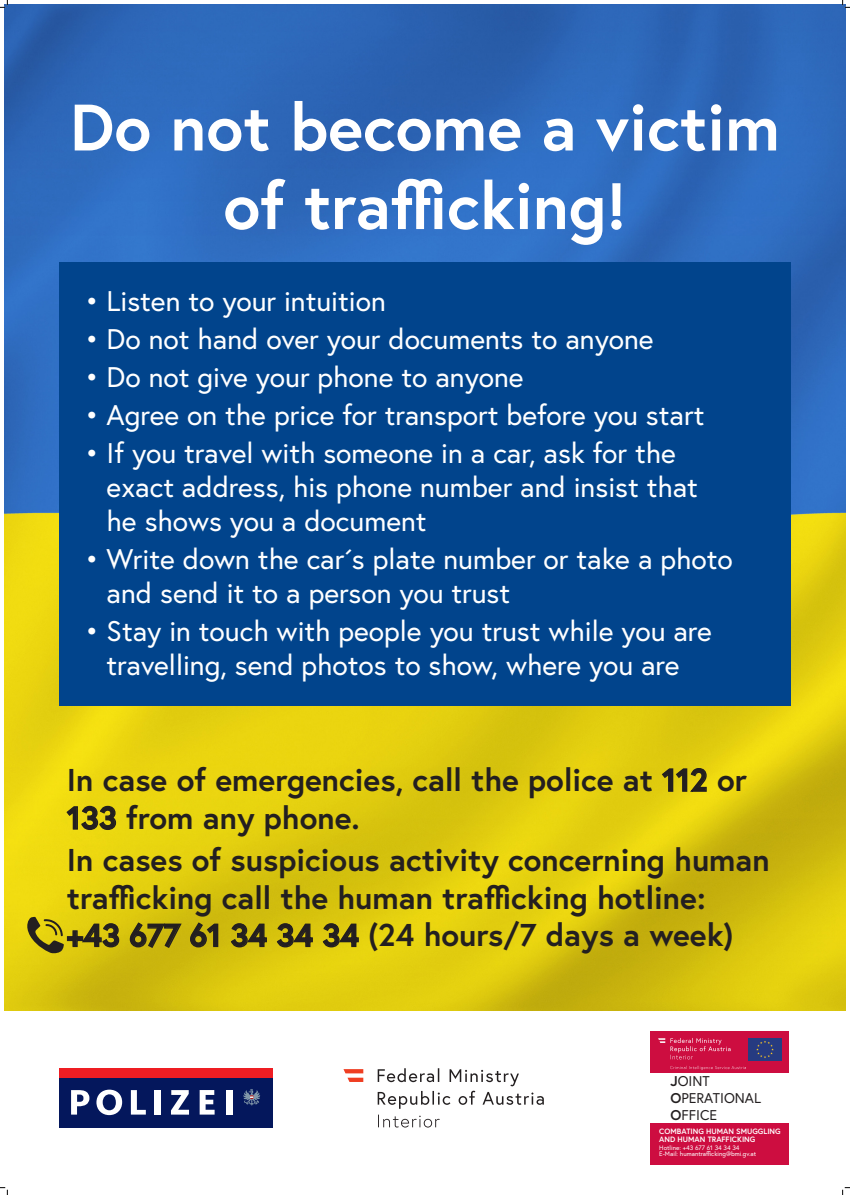
<style>
.page{position:relative;width:850px;height:1195px;background:#fff}
.page>*{position:absolute;margin:0;border:0;box-sizing:border-box;transform-origin:0 0}
.t1{font:700 65.45px/78.5px "Europa Austria";color:#fff;text-align:center}
.t2{font:700 31.5px/37.8px "Europa Austria";color:#231f20}
.t3{font:28.35px/34px "Europa Austria";color:#fff}
.t4{font:14.14px/16.9px "Europa Austria";color:#231f20}
.t5{font:700 7.7px/7.7px "Europa Austria";color:#fff}
.t6{font:6.41px/6.4px "Europa Austria";color:#fff}
.s1{font-weight:700}
</style>
<div class="page">
<img style="left:4px;top:4px;width:841px;height:1006px">
<svg style="left:378px;top:1114px;width:61px;height:13px"></svg>
<svg style="left:377px;top:1068px;width:166px;height:40px"></svg>
<svg style="left:343px;top:1069px;width:20px;height:12px"></svg>
<div style="left:650px;top:1122px;width:138px;height:42px;background:#cd0d40"></div>
<div style="left:650px;top:1030px;width:138px;height:42px;background:#cd0d40"></div>
<img style="left:748px;top:1038px;width:33px;height:21px">
<svg style="left:670px;top:1065px;width:75px;height:5px"></svg>
<svg style="left:658px;top:1038px;width:72px;height:21px"></svg>
<div style="left:59px;top:1077px;width:213px;height:50px;background:#04175c"></div>
<div style="left:59px;top:1068px;width:213px;height:9px;background:#ee1d23"></div>
<svg style="left:71px;top:1090px;width:18px;height:24px"></svg>
<svg style="left:96px;top:1089px;width:26px;height:26px"></svg>
<svg style="left:131px;top:1090px;width:15px;height:24px"></svg>
<div style="left:154px;top:1089px;width:6px;height:25px;background:#fff"></div>
<svg style="left:171px;top:1090px;width:18px;height:24px"></svg>
<svg style="left:199px;top:1090px;width:15px;height:24px"></svg>
<div style="left:226px;top:1089px;width:6px;height:25px;background:#fff"></div>
<svg style="left:243px;top:1089px;width:17px;height:16px"></svg>
<div style="left:59px;top:262px;width:731px;height:444px;background:#01448c"></div>
<svg style="left:24px;top:916px;width:40px;height:37px"></svg>
<svg style="left:0;top:0;width:8px;height:8px"></svg>
<svg style="left:0;top:1187px;width:8px;height:7px"></svg>
<svg style="left:842px;top:0;width:7px;height:8px"></svg>
<svg style="left:842px;top:1187px;width:7px;height:7px"></svg>
<h1 class="t1" style="left:70px;top:86px;width:711px">Do not become a victim of trafficking!</h1>
<p class="t3" style="left:85px;top:283px;width:302px">• Listen to your intuition</p>
<p class="t3" style="left:85px;top:321px;width:570px">• Do not hand over your documents to anyone</p>
<p class="t3" style="left:85px;top:359px;width:440px">• Do not give your phone to anyone</p>
<p class="t3" style="left:85px;top:397px;width:620px">• Agree on the price for transport before you start</p>
<p class="t3" style="left:107px;top:435px;width:592px;text-indent:-22px">• If you travel with someone in a car, ask for the exact address, his phone number and insist that he shows you a document</p>
<p class="t3" style="left:107px;top:541px;width:627px;text-indent:-22px">• Write down the car´s plate number or take a photo and send it to a person you trust</p>
<p class="t3" style="left:85px;top:613px;width:628px;text-align:center">• Stay in touch with people you trust while you are travelling, send photos to show, where you are</p>
<p class="t2" style="left:67px;top:760px;width:681px">In case of emergencies, call the police at 112 or<br>133 from any phone.</p>
<p class="t2" style="left:67px;top:839px;width:704px">In cases of suspicious activity concerning human trafficking call the human trafficking hotline:<br>+43 677 61 34 34 34 (24 hours/7 days a week)</p>
<p class="t4" style="left:670px;top:1072px;width:92px"><span class="s1">J</span>OINT<br><span class="s1">O</span>PERATIONAL<br><span class="s1">O</span>FFICE</p>
<p class="t5" style="left:659px;top:1127px;width:123px">COMBATING HUMAN SMUGGLING<br>AND HUMAN TRAFFICKING</p>
<p class="t6" style="left:659px;top:1144px;width:98px">Hotline: +43 677 61 34 34 34<br>E-Mail: humantrafficking@bmi.gv.at</p>
</div>
